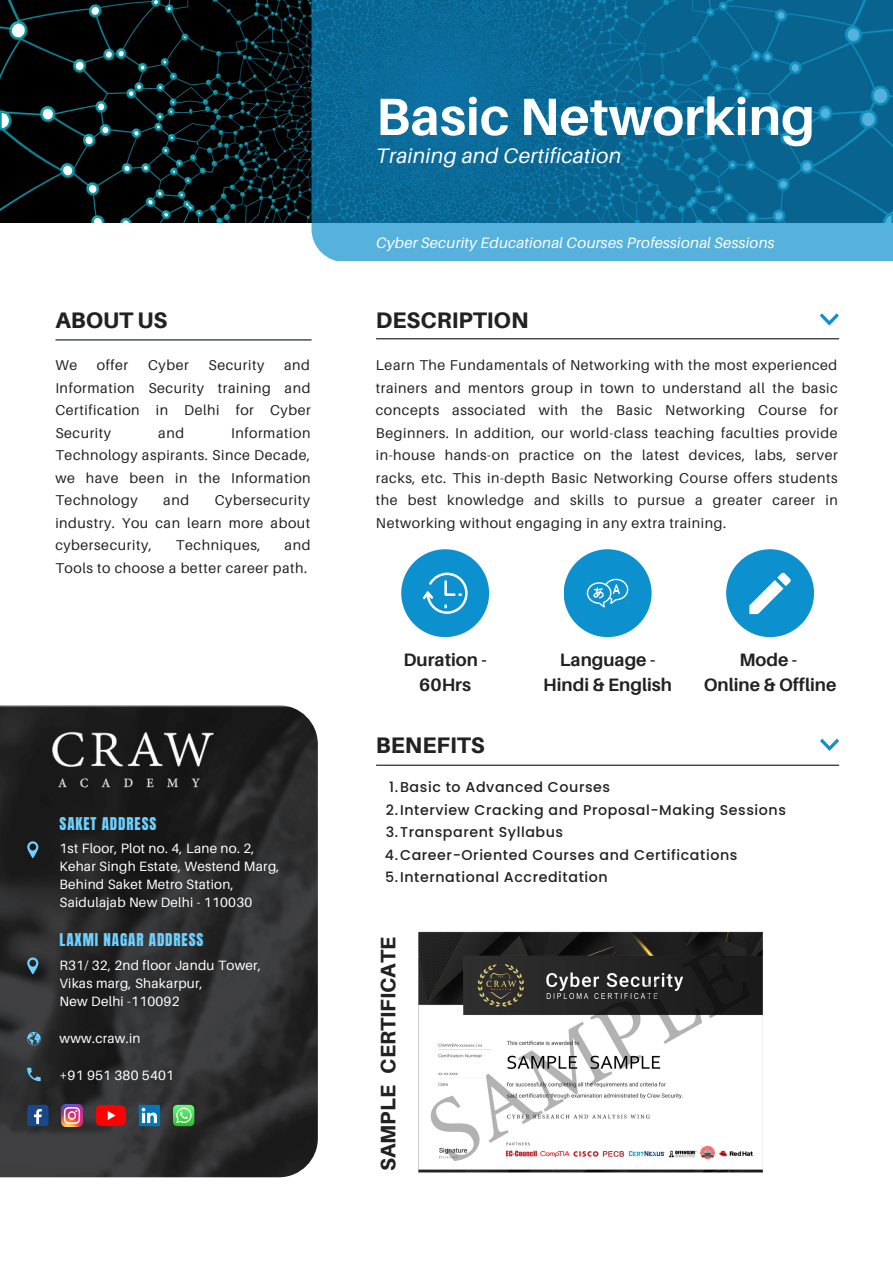
<style>
.page{position:relative;width:893px;height:1264px;background:#fff}
.page>*{position:absolute;margin:0;border:0;box-sizing:border-box;transform-origin:0 0}
.t1{font:700 52.5px "Aileron";color:#fff}
.t2{font:800 22.5px "Aileron";color:#222}
.t3{font:italic 21px "Aileron";letter-spacing:.02em;color:#fff}
.t4{font:800 21px "Aileron";color:#222}
.t5{font:700 18px/24.8px "Aileron";color:#222;text-align:center}
.t6{font:italic 15px "Aileron";letter-spacing:.02em;color:#fff}
.t7{font:15px "Anton";letter-spacing:.06em;color:#6fd1ff}
.t8{font:14.25px/22.5px "Aileron";letter-spacing:.04em;color:#222;text-align:justify}
.t9{font:500 14.25px/22.5px "Poppins";letter-spacing:.04em;color:#222}
.t10{font:13.5px/18px "Aileron";letter-spacing:.02em;color:#fff}
</style>
<div class="page">
<img style="left:0;top:0;width:311px;height:222px">
<svg style="left:311px;top:0;width:581px;height:261px;fill:#096692"></svg>
<hr style="left:376px;top:338px;width:462px;height:1px;background:#0b1623">
<hr style="left:56px;top:339px;width:255px;height:1px;background:#0b1623">
<hr style="left:376px;top:764px;width:462px;height:1px;background:#0b1623">
<div style="left:401px;top:549px;width:88px;height:88px;background:#0c90ce;border-radius:50%"></div>
<div style="left:563px;top:549px;width:88px;height:88px;background:#0c90ce;border-radius:50%"></div>
<div style="left:726px;top:549px;width:88px;height:88px;background:#0c90ce;border-radius:50%"></div>
<svg style="left:819px;top:313px;width:19px;height:12px"></svg>
<svg style="left:820px;top:738px;width:19px;height:13px"></svg>
<svg style="left:422px;top:572px;width:45px;height:42px"></svg>
<svg style="left:586px;top:578px;width:42px;height:30px"></svg>
<svg style="left:749px;top:572px;width:42px;height:42px"></svg>
<img style="left:0;top:705px;width:318px;height:472px">
<img style="left:61px;top:1104px;width:22px;height:22px">
<div style="left:27px;top:1104px;width:22px;height:22px;background:#1a4789;border-radius:3px"></div>
<svg style="left:34px;top:1109px;width:8px;height:15px"></svg>
<svg style="left:96px;top:1104px;width:30px;height:22px"></svg>
<svg style="left:139px;top:1104px;width:21px;height:22px"></svg>
<svg style="left:142px;top:1107px;width:15px;height:15px"></svg>
<svg style="left:173px;top:1104px;width:21px;height:22px"></svg>
<svg style="left:27px;top:841px;width:11px;height:17px"></svg>
<svg style="left:27px;top:1031px;width:14px;height:14px"></svg>
<svg style="left:27px;top:1067px;width:14px;height:14px"></svg>
<svg style="left:27px;top:957px;width:11px;height:17px"></svg>
<img style="left:418px;top:931px;width:345px;height:242px">
<img style="left:50px;top:722px;width:168px;height:71px">
<h2 class="t2" style="left:55px;top:306px;width:113px">ABOUT US</h2>
<p class="t8" style="left:55px;top:354px;width:23px">We</p>
<p class="t8" style="left:97px;top:354px;width:33px">offer</p>
<p class="t8" style="left:148px;top:354px;width:42px">Cyber</p>
<p class="t8" style="left:208px;top:354px;width:57px">Security</p>
<p class="t8" style="left:55px;top:354px;width:257px;text-indent:229px">and Information Security training and Certification in Delhi for Cyber Security</p>
<p class="t8" style="left:55px;top:421px;width:257px;text-indent:176px">Information Technology aspirants. Since Decade, we have been in the Information Technology</p>
<p class="t8" style="left:158px;top:421px;width:27px">and</p>
<p class="t8" style="left:55px;top:489px;width:256px;text-indent:159px">Cybersecurity industry. You can learn more about cybersecurity,</p>
<p class="t8" style="left:163px;top:489px;width:27px">and</p>
<p class="t8" style="left:176px;top:534px;width:86px">Techniques,</p>
<p class="t8" style="left:55px;top:534px;width:256px;text-align:right">and<br>Tools to choose a better career path.</p>
<p class="t7" style="left:59px;top:813px;width:98px">SAKET ADDRESS</p>
<p class="t10" style="left:59px;top:839px;width:221px">1st Floor, Plot no. 4, Lane no. 2,<br>Kehar Singh Estate, Westend Marg,<br>Behind Saket Metro Station,<br>Saidulajab New Delhi - 110030</p>
<p class="t7" style="left:59px;top:929px;width:145px">LAXMI NAGAR ADDRESS</p>
<p class="t10" style="left:59px;top:955px;width:203px">R31/ 32, 2nd floor Jandu Tower,<br>Vikas marg, Shakarpur,<br>New Delhi -110092</p>
<p class="t10" style="left:59px;top:1028px;width:82px">www.craw.in</p>
<p class="t10" style="left:59px;top:1065px;width:116px">+91 951 380 5401</p>
<h1 class="t1" style="left:376px;top:84px;width:440px">Basic Networking</h1>
<h3 class="t3" style="left:376px;top:143px;width:247px">Training and Certification</h3>
<p class="t6" style="left:376px;top:233px;width:400px">Cyber Security Educational Courses Professional Sessions</p>
<h2 class="t2" style="left:376px;top:306px;width:154px">DESCRIPTION</h2>
<p class="t8" style="left:376px;top:354px;width:464px">Learn The Fundamentals of Networking with the most experienced trainers and mentors group in town to understand all the basic concepts associated with the Basic Networking Course for Beginners. In addition, our world-class teaching faculties provide in-house hands-on practice on the latest devices, labs, server racks, etc. This in-depth Basic Networking Course offers students the best knowledge and skills to pursue a greater career in Networking without engaging in any extra training.</p>
<p class="t5" style="left:403px;top:647px;width:85px">Duration -<br>60Hrs</p>
<p class="t5" style="left:543px;top:647px;width:130px">Language -<br>Hindi &amp; English</p>
<h2 class="t2" style="left:376px;top:731px;width:110px">BENEFITS</h2>
<p class="t5" style="left:703px;top:647px;width:134px">Mode -<br>Online &amp; Offline</p>
<p class="t9" style="left:385px;top:776px;width:402px">1.Basic to Advanced Courses<br>2.Interview Cracking and Proposal-Making Sessions 3.Transparent Syllabus<br>4.Career-Oriented Courses and Certifications 5.International Accreditation</p>
<h3 class="t4" style="left:375px;top:1170px;width:236px;rotate:-90deg">SAMPLE CERTIFICATE</h3>
</div>
